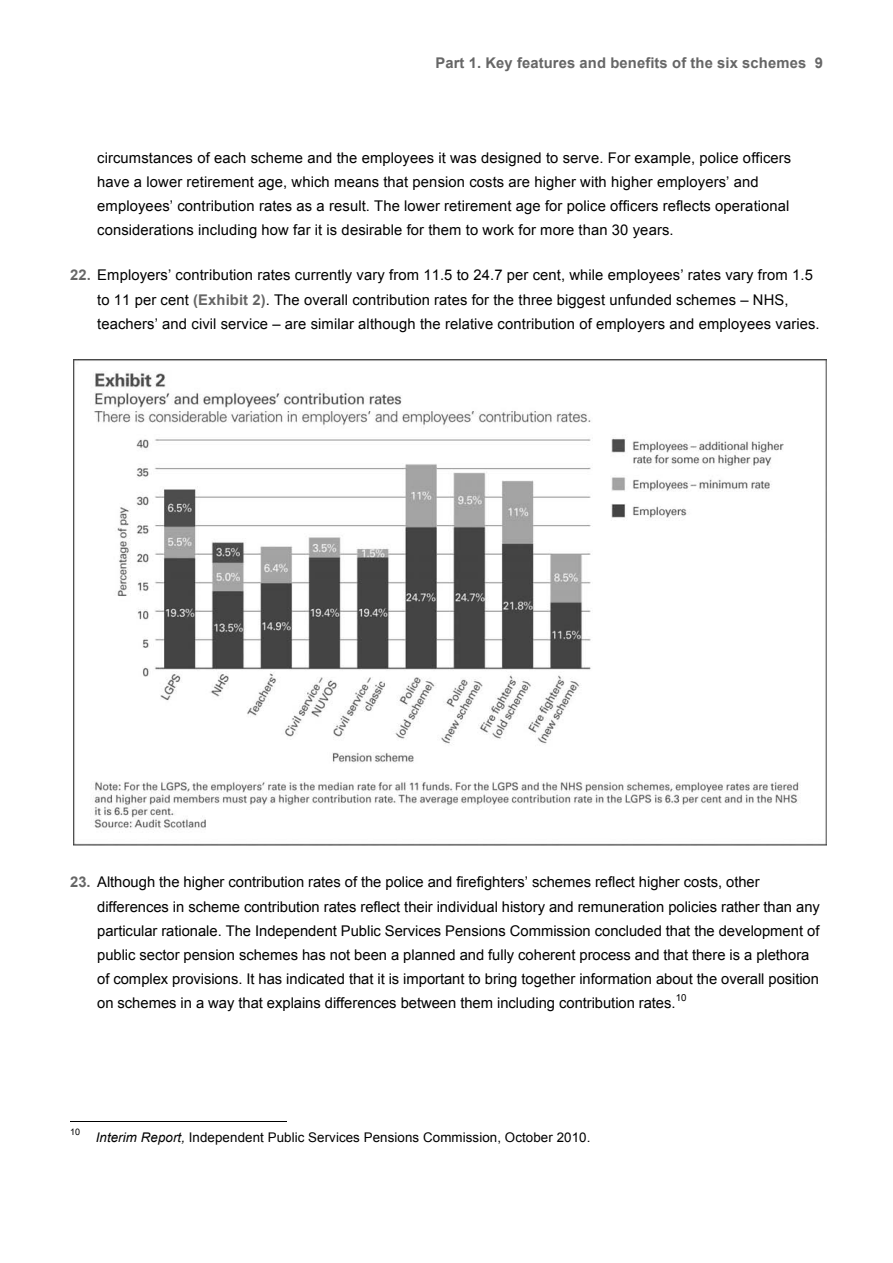
<style>
.page{position:relative;width:893px;height:1263px;background:#fff}
.page>*{position:absolute;margin:0;border:0;box-sizing:border-box;transform-origin:0 0}
.t1{font:14.7px/24.2px "Arial";letter-spacing:.005em;color:#000}
.t2{font:700 14.7px "Arial";letter-spacing:.01em;color:#666}
.t3{font:13.35px "Arial";letter-spacing:.01em;color:#000}
.t4{font:9.75px "Arial";color:#000}
.t5{font:9px "Arial";color:#000}
.s1{font-weight:700;color:#666}
.s2{font-style:italic}
</style>
<div class="page">
<hr style="left:70px;top:1121px;width:216px;height:1px;background:#000">
<img style="left:73px;top:360px;width:753px;height:486px">
<p class="t2" style="left:435px;top:54px;width:389px">Part 1. Key features and benefits of the six schemes 9</p>
<p class="t1" style="left:97px;top:146px;width:695px">circumstances of each scheme and the employees it was designed to serve. For example, police officers have a lower retirement age, which means that pension costs are higher with higher employers’ and employees’ contribution rates as a result. The lower retirement age for police officers reflects operational considerations including how far it is desirable for them to work for more than 30 years.</p>
<p class="t1" style="left:97px;top:263px;width:724px;text-indent:-27px"><span class="s1">22.</span> Employers’ contribution rates currently vary from 11.5 to 24.7 per cent, while employees’ rates vary from 1.5 to 11 per cent <span class="s1">(Exhibit 2)</span>. The overall contribution rates for the three biggest unfunded schemes – NHS, teachers’ and civil service – are similar although the relative contribution of employers and employees varies.</p>
<p class="t1" style="left:97px;top:870px;width:724px;text-indent:-27px"><span class="s1">23.</span> Although the higher contribution rates of the police and firefighters’ schemes reflect higher costs, other differences in scheme contribution rates reflect their individual history and remuneration policies rather than any particular rationale. The Independent Public Services Pensions Commission concluded that the development of public sector pension schemes has not been a planned and fully coherent process and that there is a plethora of complex provisions. It has indicated that it is important to bring together information about the overall position on schemes in a way that explains differences between them including contribution rates.</p>
<p class="t4" style="left:675px;top:992px;width:12px">10</p>
<p class="t5" style="left:70px;top:1127px;width:12px">10</p>
<p class="t3" style="left:96px;top:1130px;width:496px"><span class="s2">Interim Report,</span> Independent Public Services Pensions Commission, October 2010.</p>
</div>
